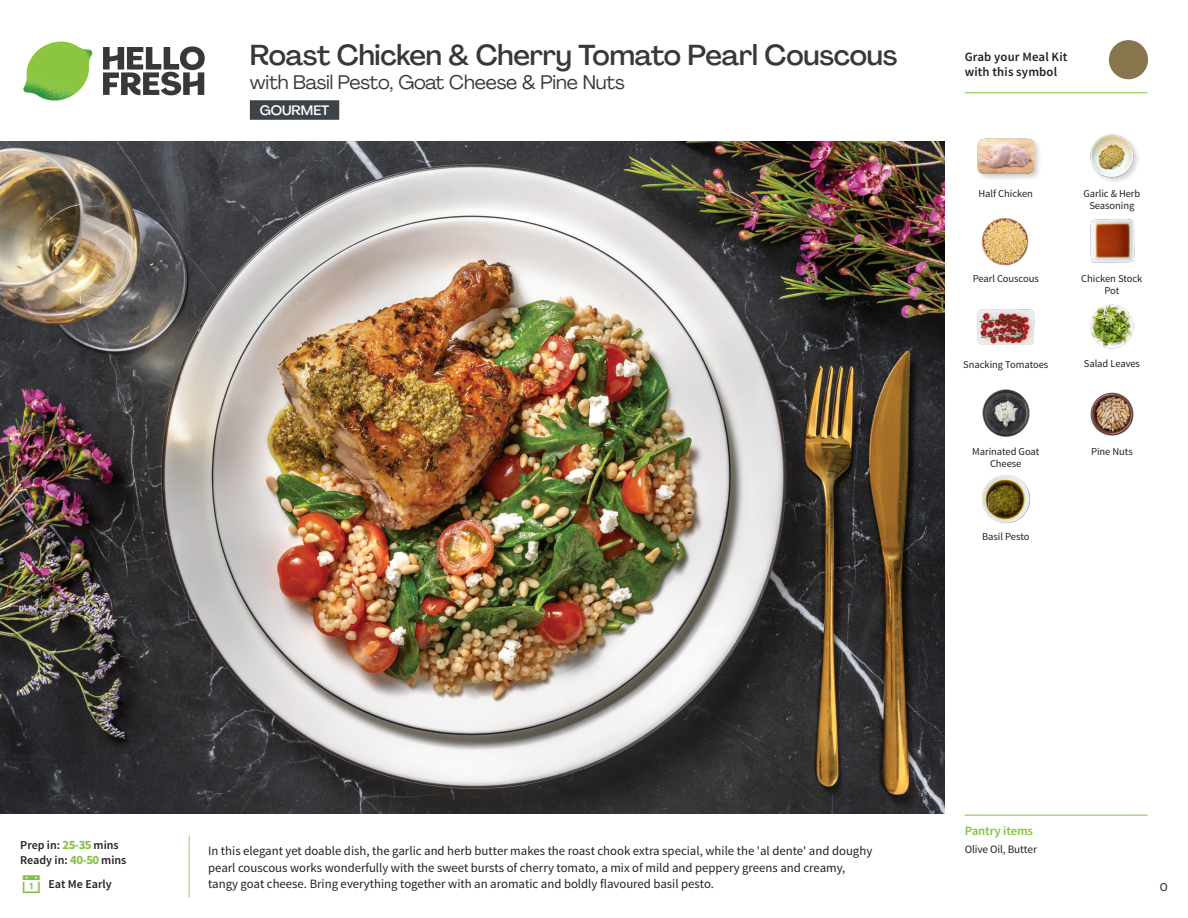
<style>
.page{position:relative;width:1188px;height:918px;background:#fff}
.page>*{position:absolute;margin:0;border:0;box-sizing:border-box;transform-origin:0 0}
._15_Titel_UK{font:500 28.5px "Agrandir";letter-spacing:-.015em;color:#383839}
._15_Titel_UK-2{font:19.5px "Agrandir";letter-spacing:-.01em;color:#383839}
.t1{font:500 13.5px "Agrandir";color:#fff}
.Step_6_Text_AU{font:12.75px/16.5px "Source Sans Pro";color:#231f20}
.t2{font:600 12.75px/15px "Source Sans Pro";letter-spacing:.01em;color:#231f20}
._04_Headers_Front{font:600 12.75px "Source Sans Pro";letter-spacing:-.01em;color:#81c340}
._04_Intro{font:600 12px "Source Sans Pro";color:#231f20}
.t3{font:12px "Source Sans Pro";color:#231f20}
._05_Pantry{font:11.25px "Source Sans Pro";letter-spacing:-.01em;color:#231f20}
._18_FRONT_ingredient{font:10.5px/12px "Source Sans Pro";letter-spacing:-.005em;color:#231f20;text-align:center}
.s1{font-weight:700;font-size:12.75px;color:#81c340}
</style>
<div class="page">
<svg style="left:103px;top:46px;width:102px;height:49px"></svg>
<img style="left:23px;top:42px;width:69px;height:59px">
<img style="left:0;top:142px;width:945px;height:672px">
<div style="left:250px;top:100px;width:89px;height:20px;background:#3d4349"></div>
<img style="left:1090px;top:304px;width:44px;height:45px">
<img style="left:1090px;top:392px;width:44px;height:44px">
<img style="left:982px;top:389px;width:48px;height:48px">
<img style="left:982px;top:475px;width:48px;height:49px">
<img style="left:977px;top:309px;width:57px;height:36px">
<img style="left:981px;top:218px;width:48px;height:48px">
<img style="left:1090px;top:219px;width:45px;height:44px">
<div style="left:976px;top:137px;width:66px;height:44px;background:#231f20;opacity:.2"></div>
<img style="left:977px;top:137px;width:57px;height:44px">
<img style="left:1090px;top:134px;width:48px;height:48px">
<hr style="left:965px;top:815px;width:183px;height:1px;background:#81c340">
<svg style="left:1091px;top:40px;width:57px;height:54px"></svg>
<hr style="left:965px;top:92px;width:183px;height:1px;background:#81c340">
<p class="_15_Titel_UK" style="left:250px;top:37px;width:649px">Roast Chicken &amp; Cherry Tomato Pearl Couscous</p>
<p class="_15_Titel_UK-2" style="left:250px;top:71px;width:376px">with Basil Pesto, Goat Cheese &amp; Pine Nuts</p>
<p class="t1" style="left:260px;top:101px;width:71px">GOURMET</p>
<p class="t2" style="left:965px;top:50px;width:104px">Grab your Meal Kit with this symbol</p>
<p class="_18_FRONT_ingredient" style="left:979px;top:188px;width:56px">Half Chicken</p>
<p class="_18_FRONT_ingredient" style="left:973px;top:273px;width:68px">Pearl Couscous</p>
<p class="_18_FRONT_ingredient" style="left:1083px;top:187px;width:58px">Garlic &amp; Herb<br>Seasoning</p>
<p class="_18_FRONT_ingredient" style="left:1081px;top:273px;width:63px">Chicken Stock<br>Pot</p>
<p class="_18_FRONT_ingredient" style="left:963px;top:358px;width:87px">Snacking Tomatoes</p>
<p class="_18_FRONT_ingredient" style="left:1084px;top:358px;width:58px">Salad Leaves</p>
<p class="_18_FRONT_ingredient" style="left:972px;top:445px;width:69px">Marinated Goat<br>Cheese</p>
<p class="_18_FRONT_ingredient" style="left:982px;top:531px;width:49px">Basil Pesto</p>
<p class="_18_FRONT_ingredient" style="left:1091px;top:446px;width:43px">Pine Nuts</p>
<p class="_04_Intro" style="left:20px;top:838px;width:100px">Prep in: <span class="s1">25-35</span> mins</p>
<p class="_04_Intro" style="left:20px;top:853px;width:108px">Ready in: <span class="s1">40-50</span> mins</p>
<p class="Step_6_Text_AU" style="left:208px;top:843px;width:666px">In this elegant yet doable dish, the garlic and herb butter makes the roast chook extra special, while the 'al dente' and doughy pearl couscous works wonderfully with the sweet bursts of cherry tomato, a mix of mild and peppery greens and creamy,</p>
<p class="_04_Intro" style="left:48px;top:876px;width:65px">Eat Me Early</p>
<p class="Step_6_Text_AU" style="left:208px;top:876px;width:507px">tangy goat cheese. Bring everything together with an aromatic and boldly flavoured basil pesto.</p>
<p class="_04_Headers_Front" style="left:965px;top:822px;width:70px">Pantry items</p>
<p class="_05_Pantry" style="left:965px;top:842px;width:74px">Olive Oil, Butter</p>
<p class="t3" style="left:1160px;top:879px;width:9px">O</p>
</div>
